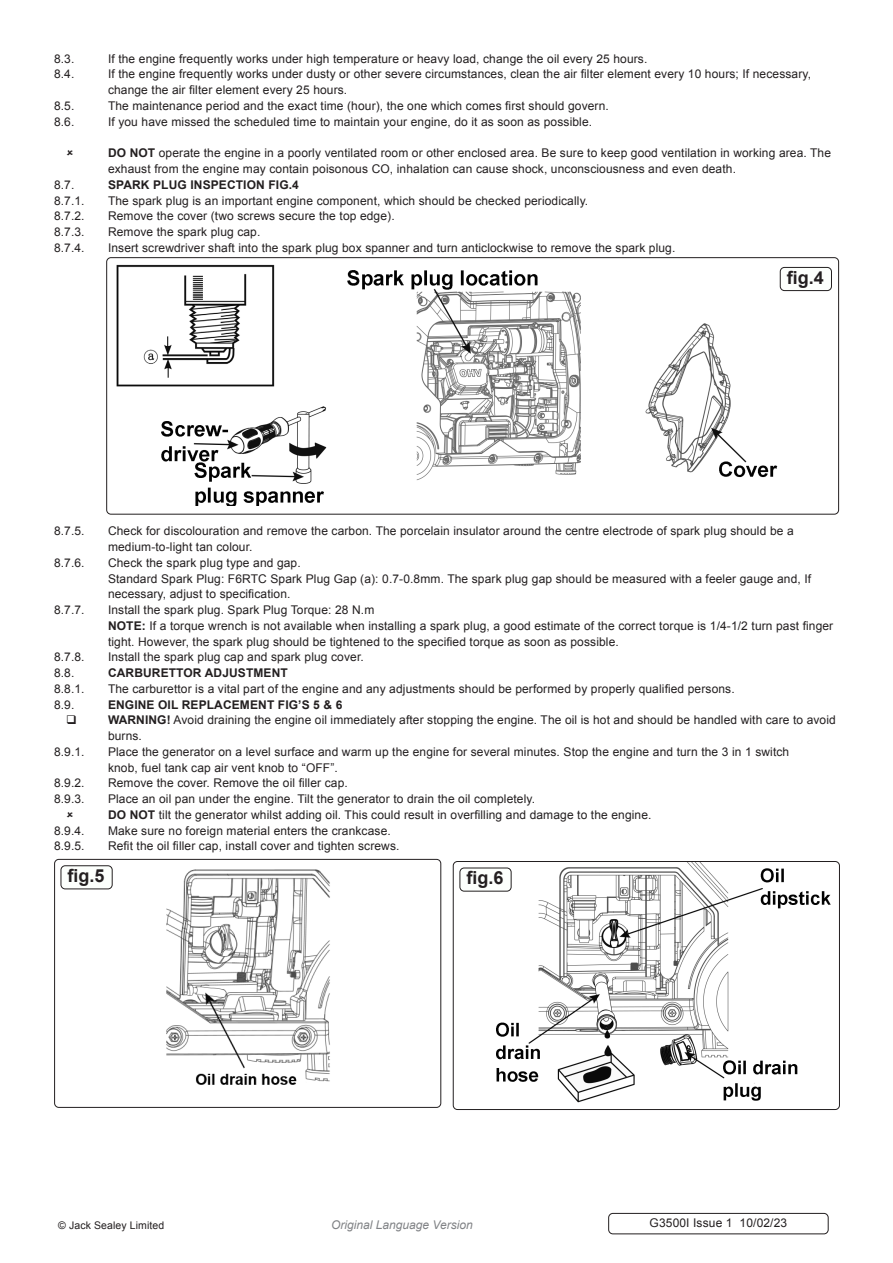
<style>
.page{position:relative;width:893px;height:1263px;background:#fff}
.page>*{position:absolute;margin:0;border:0;box-sizing:border-box;transform-origin:0 0}
.t1{font:700 18px "Arial";color:#231f20}
.Body{font:12px/15.8px "Arial";letter-spacing:.01em;color:#231f20}
.t2{font:700 12px "Arial";letter-spacing:.01em;color:#231f20}
.t3{font:italic 12px "Arial";color:#808285}
.Body__Footer{font:12px "Arial";letter-spacing:.01em;color:#231f20}
.Body__Justified__7pt{font:10.5px "Arial";letter-spacing:.01em;color:#231f20}
.s1{font-weight:700}
</style>
<div class="page">
<img style="left:161px;top:266px;width:632px;height:240px">
<div style="left:106px;top:257px;width:733px;height:257px;border:1px solid #231f20;border-radius:4px"></div>
<img style="left:116px;top:264px;width:159px;height:125px">
<img style="left:166px;top:869px;width:164px;height:216px">
<div style="left:54px;top:859px;width:387px;height:249px;border:1px solid #231f20;border-radius:4px"></div>
<img style="left:487px;top:863px;width:351px;height:240px">
<div style="left:453px;top:861px;width:387px;height:249px;border:1px solid #231f20;border-radius:4px"></div>
<div style="left:780px;top:267px;width:51px;height:24px;background:#fcfffc;border-radius:4px"></div>
<div style="left:780px;top:267px;width:52px;height:24px;border:1px solid #231f20;border-radius:4px"></div>
<div style="left:61px;top:865px;width:52px;height:24px;border:1px solid #231f20;border-radius:4px"></div>
<div style="left:460px;top:868px;width:51px;height:23px;background:#fcfffc;border-radius:4px"></div>
<div style="left:459px;top:868px;width:52px;height:23px;border:1px solid #231f20;border-radius:4px"></div>
<div style="left:608px;top:1213px;width:220px;height:21px;border:1px solid #231f20;border-radius:4px"></div>
<p class="Body" style="left:54px;top:51px;width:22px">8.3.</p>
<p class="Body" style="left:108px;top:51px;width:541px">If the engine frequently works under high temperature or heavy load, change the oil every 25 hours.</p>
<p class="Body" style="left:54px;top:67px;width:22px">8.4.</p>
<p class="Body" style="left:108px;top:67px;width:705px">If the engine frequently works under dusty or other severe circumstances, clean the air filter element every 10 hours; If necessary, change the air filter element every 25 hours.</p>
<p class="Body" style="left:54px;top:98px;width:22px">8.5.</p>
<p class="Body" style="left:108px;top:98px;width:502px">The maintenance period and the exact time (hour), the one which comes first should govern.</p>
<p class="Body" style="left:54px;top:114px;width:22px">8.6.</p>
<p class="Body" style="left:108px;top:114px;width:486px">If you have missed the scheduled time to maintain your engine, do it as soon as possible.</p>
<p class="Body" style="left:108px;top:145px;width:725px"><span class="s1">DO NOT</span> operate the engine in a poorly ventilated room or other enclosed area. Be sure to keep good ventilation in working area. The exhaust from the engine may contain poisonous CO, inhalation can cause shock, unconsciousness and even death.</p>
<p class="Body" style="left:54px;top:177px;width:22px">8.7.</p>
<p class="t2" style="left:108px;top:177px;width:192px">SPARK PLUG INSPECTION FIG.4</p>
<p class="Body" style="left:54px;top:193px;width:32px">8.7.1.</p>
<p class="Body" style="left:108px;top:193px;width:482px">The spark plug is an important engine component, which should be checked periodically.</p>
<p class="Body" style="left:54px;top:208px;width:32px">8.7.2.</p>
<p class="Body" style="left:108px;top:208px;width:288px">Remove the cover (two screws secure the top edge).</p>
<p class="Body" style="left:54px;top:224px;width:32px">8.7.3.</p>
<p class="Body" style="left:108px;top:224px;width:154px">Remove the spark plug cap.</p>
<p class="Body" style="left:54px;top:240px;width:32px">8.7.4.</p>
<p class="Body" style="left:108px;top:240px;width:569px">Insert screwdriver shaft into the spark plug box spanner and turn anticlockwise to remove the spark plug.</p>
<p class="t1" style="left:787px;top:266px;width:39px">fig.4</p>
<p class="Body" style="left:54px;top:523px;width:32px">8.7.5.</p>
<p class="Body" style="left:108px;top:523px;width:687px">Check for discolouration and remove the carbon. The porcelain insulator around the centre electrode of spark plug should be a medium-to-light tan colour.</p>
<p class="Body" style="left:54px;top:555px;width:32px">8.7.6.</p>
<p class="Body" style="left:108px;top:555px;width:194px">Check the spark plug type and gap.</p>
<p class="Body" style="left:108px;top:571px;width:705px">Standard Spark Plug: F6RTC Spark Plug Gap (a): 0.7-0.8mm. The spark plug gap should be measured with a feeler gauge and, If necessary, adjust to specification.</p>
<p class="Body" style="left:54px;top:602px;width:32px">8.7.7.</p>
<p class="Body" style="left:108px;top:602px;width:268px">Install the spark plug. Spark Plug Torque: 28 N.m</p>
<p class="Body" style="left:108px;top:618px;width:727px"><span class="s1">NOTE:</span> If a torque wrench is not available when installing a spark plug, a good estimate of the correct torque is 1/4-1/2 turn past finger tight. However, the spark plug should be tightened to the specified torque as soon as possible.</p>
<p class="Body" style="left:54px;top:649px;width:32px">8.7.8.</p>
<p class="Body" style="left:108px;top:649px;width:257px">Install the spark plug cap and spark plug cover.</p>
<p class="Body" style="left:54px;top:665px;width:22px">8.8.</p>
<p class="t2" style="left:108px;top:665px;width:181px">CARBURETTOR ADJUSTMENT</p>
<p class="Body" style="left:54px;top:681px;width:32px">8.8.1.</p>
<p class="Body" style="left:108px;top:681px;width:628px">The carburettor is a vital part of the engine and any adjustments should be performed by properly qualified persons.</p>
<p class="Body" style="left:54px;top:697px;width:22px">8.9.</p>
<p class="t2" style="left:108px;top:696px;width:236px">ENGINE OIL REPLACEMENT FIG’S 5 &amp; 6</p>
<p class="Body" style="left:108px;top:712px;width:729px"><span class="s1">WARNING!</span> Avoid draining the engine oil immediately after stopping the engine. The oil is hot and should be handled with care to avoid burns.</p>
<p class="Body" style="left:54px;top:744px;width:32px">8.9.1.</p>
<p class="Body" style="left:108px;top:744px;width:683px">Place the generator on a level surface and warm up the engine for several minutes. Stop the engine and turn the 3 in 1 switch knob, fuel tank cap air vent knob to “OFF”.</p>
<p class="Body" style="left:54px;top:775px;width:32px">8.9.2.</p>
<p class="Body" style="left:108px;top:775px;width:241px">Remove the cover. Remove the oil filler cap.</p>
<p class="Body" style="left:54px;top:791px;width:32px">8.9.3.</p>
<p class="Body" style="left:108px;top:791px;width:429px">Place an oil pan under the engine. Tilt the generator to drain the oil completely.</p>
<p class="Body" style="left:108px;top:807px;width:545px"><span class="s1">DO NOT</span> tilt the generator whilst adding oil. This could result in overfilling and damage to the engine.</p>
<p class="Body" style="left:54px;top:823px;width:32px">8.9.4.</p>
<p class="Body" style="left:108px;top:823px;width:284px">Make sure no foreign material enters the crankcase.</p>
<p class="Body" style="left:54px;top:838px;width:32px">8.9.5.</p>
<p class="Body" style="left:108px;top:838px;width:293px">Refit the oil filler cap, install cover and tighten screws.</p>
<p class="t1" style="left:68px;top:864px;width:39px">fig.5</p>
<p class="t1" style="left:466px;top:866px;width:39px">fig.6</p>
<p class="Body__Justified__7pt" style="left:58px;top:1218px;width:108px">© Jack Sealey Limited</p>
<p class="t3" style="left:331px;top:1217px;width:143px">Original Language Version</p>
<p class="Body__Footer" style="left:650px;top:1215px;width:139px">G3500I Issue 1 10/02/23</p>
</div>
